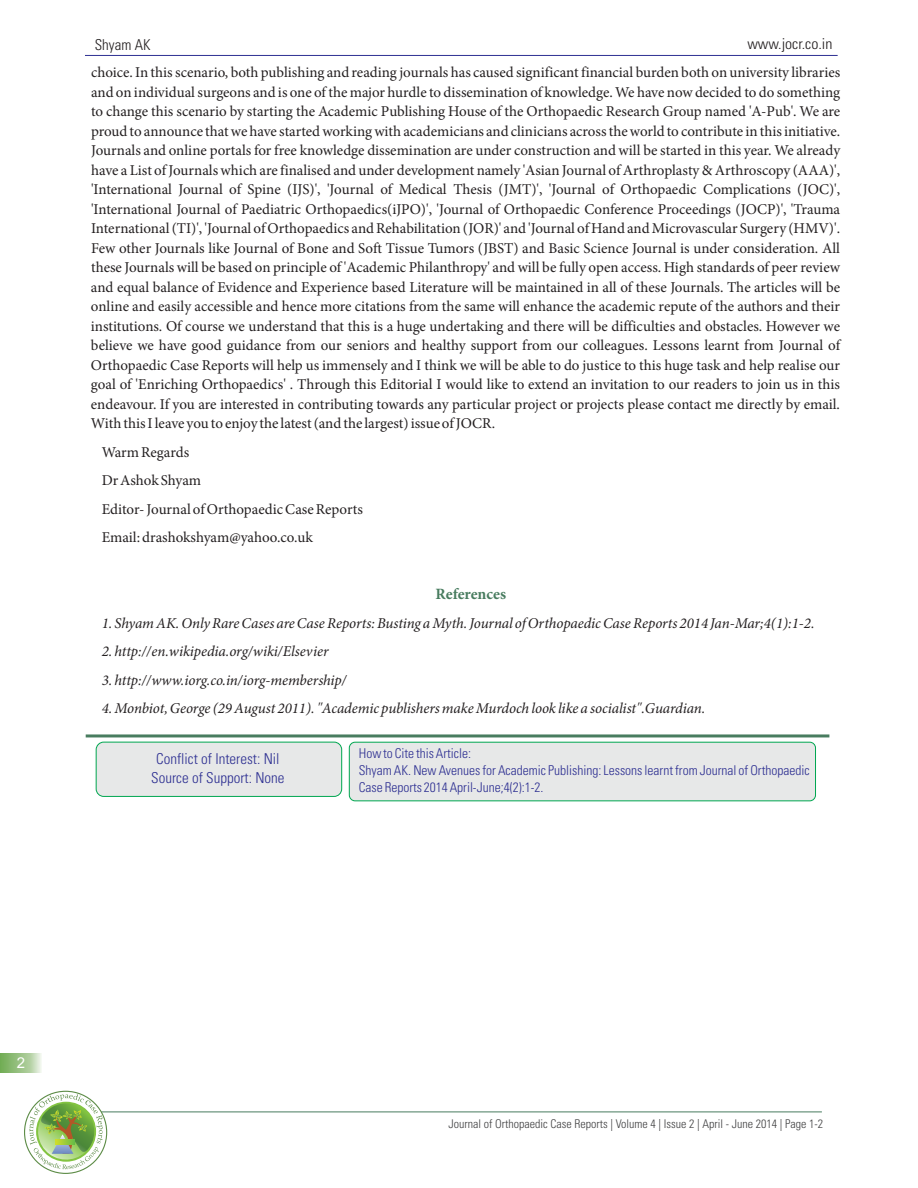
<style>
.page{position:relative;width:918px;height:1188px;background:#fff}
.page>*{position:absolute;margin:0;border:0;box-sizing:border-box;transform-origin:0 0}
.t1{font:700 15.75px "Minion Pro";letter-spacing:-.005em;color:#487c5f}
.t2{font:15px/19.5px "Minion Pro";color:#231f20;text-align:justify}
.t3{font:italic 15px/28.5px "Minion Pro";letter-spacing:-.005em;color:#231f20}
.t4{font:300 condensed 15px/18px "Univers LT";color:#2e3092;text-align:center}
.t5{font:300 condensed 15px "Univers LT";color:#231f20;scale:1.05 1}
.t6{font:300 condensed 15px "Univers LT";color:#231f20}
.t7{font:15px "Arial";color:#fff}
.t8{font:300 condensed 13.5px/17px "Univers LT";color:#2e3092}
.t9{font:300 condensed 12px "Univers LT";color:#414142}
</style>
<div class="page">
<hr style="left:88px;top:1111px;width:734px;height:1px;background:#487c5f">
<svg style="left:0;top:1053px;width:42px;height:19px"></svg>
<svg style="left:24px;top:1091px;width:83px;height:82px"></svg>
<div style="left:24px;top:1091px;width:83px;height:83px;border:1px solid #5d8c47;border-radius:50%"></div>
<svg style="left:29px;top:1094px;width:74px;height:75px"></svg>
<div style="left:96px;top:742px;width:246px;height:55px;background:#e7e8e8;border:1px solid #00a650;border-radius:8px"></div>
<hr style="left:86px;top:734px;width:743px;height:3px;background:#487c5f">
<div style="left:349px;top:742px;width:467px;height:59px;background:#e7e8e8;border:1px solid #00a650;border-radius:6px"></div>
<hr style="left:85px;top:55px;width:753px;height:1px;background:#2e3092">
<p class="t5" style="left:747px;top:38px;width:82px">www.jocr.co.in</p>
<p class="t6" style="left:95px;top:40px;width:57px">Shyam AK</p>
<p class="t2" style="left:91px;top:64px;width:751px">choice. In this scenario, both publishing and reading journals has caused significant financial burden both on university libraries and on individual surgeons and is one of the major hurdle to dissemination of knowledge. We have now decided to do something to change this scenario by starting the Academic Publishing House of the Orthopaedic Research Group named 'A-Pub'. We are proud to announce that we have started working with academicians and clinicians across the world to contribute in this initiative.<br>Journals and online portals for free knowledge dissemination are under construction and will be started in this year. We already have a List of Journals which are finalised and under development namely 'Asian Journal of Arthroplasty &amp; Arthroscopy (AAA)', 'International Journal of Spine (IJS)', 'Journal of Medical Thesis (JMT)', 'Journal of Orthopaedic Complications (JOC)', 'International Journal of Paediatric Orthopaedics(iJPO)', 'Journal of Orthopaedic Conference Proceedings (JOCP)', 'Trauma International (TI)', 'Journal of Orthopaedics and Rehabilitation (JOR)' and 'Journal of Hand and Microvascular Surgery (HMV)'.<br>Few other Journals like Journal of Bone and Soft Tissue Tumors (JBST) and Basic Science Journal is under consideration. All these Journals will be based on principle of 'Academic Philanthropy' and will be fully open access. High standards of peer review and equal balance of Evidence and Experience based Literature will be maintained in all of these Journals. The articles will be online and easily accessible and hence more citations from the same will enhance the academic repute of the authors and their institutions. Of course we understand that this is a huge undertaking and there will be difficulties and obstacles. However we believe we have good guidance from our seniors and healthy support from our colleagues. Lessons learnt from Journal of Orthopaedic Case Reports will help us immensely and I think we will be able to do justice to this huge task and help realise our goal of 'Enriching Orthopaedics' . Through this Editorial I would like to extend an invitation to our readers to join us in this endeavour. If you are interested in contributing towards any particular project or projects please contact me directly by email.<br>With this I leave you to enjoy the latest (and the largest) issue of JOCR.</p>
<p class="t2" style="left:102px;top:439px;width:263px;line-height:28.5px;text-align:left">Warm Regards<br>Dr Ashok Shyam<br>Editor- Journal of Orthopaedic Case Reports<br>Email: drashokshyam@yahoo.co.uk</p>
<p class="t1" style="left:436px;top:588px;width:72px">References</p>
<p class="t3" style="left:102px;top:610px;width:714px">1. Shyam AK. Only Rare Cases are Case Reports: Busting a Myth. Journal of Orthopaedic Case Reports 2014 Jan-Mar;4(1):1-2.<br>2.http://en.wikipedia.org/wiki/Elsevier</p>
<p class="t3" style="left:102px;top:667px;width:246px">3. http://www.iorg.co.in/iorg-membership/</p>
<p class="t3" style="left:102px;top:696px;width:605px">4. Monbiot, George (29 August 2011)."Academic publishers make Murdoch look like a socialist".Guardian.</p>
<p class="t4" style="left:151px;top:752px;width:135px">Conflict of Interest: Nil<br>Source of Support: None</p>
<p class="t8" style="left:359px;top:746px;width:452px">How to Cite this Article:<br>Shyam AK. New Avenues for Academic Publishing: Lessons learnt from Journal of Orthopaedic<br>Case Reports 2014 April-June;4(2):1-2.</p>
<p class="t7" style="left:17px;top:1057px;width:10px">2</p>
<p class="t9" style="left:448px;top:1119px;width:376px">Journal of Orthopaedic Case Reports | Volume 4 | Issue 2 | April - June 2014 | Page 1-2</p>
</div>
